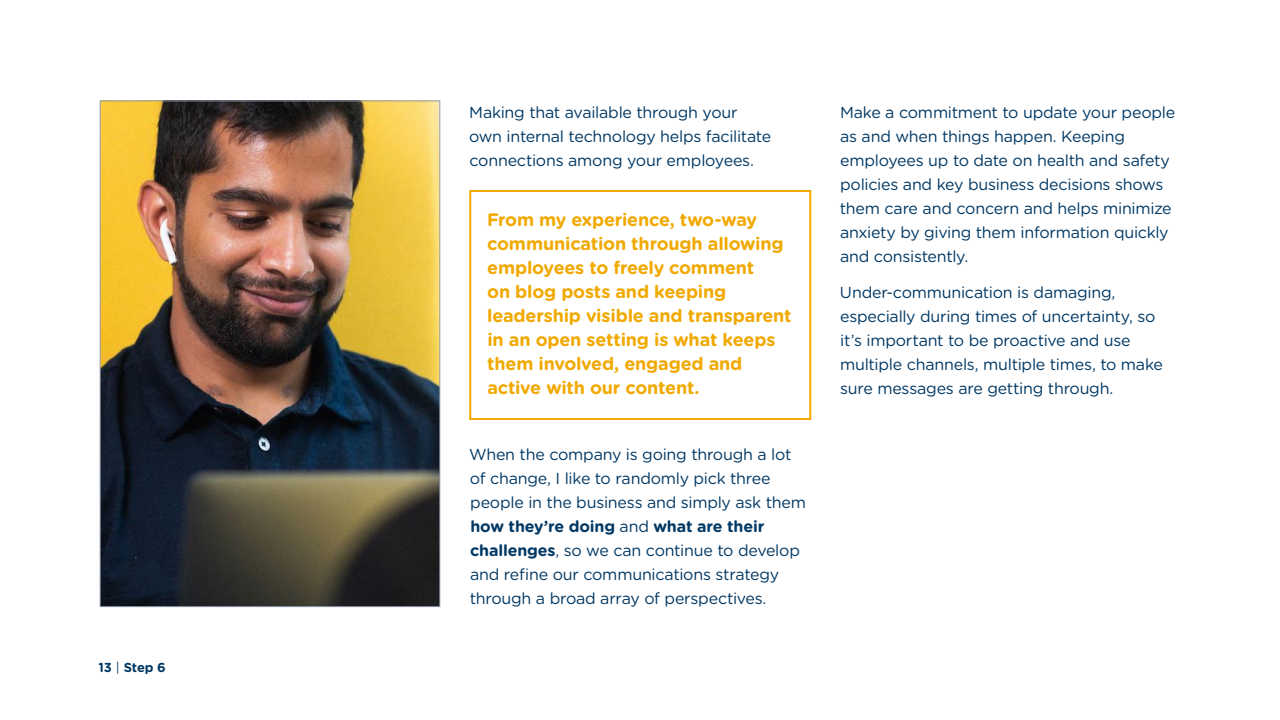
<style>
.page{position:relative;width:1280px;height:720px;background:#fff}
.page>*{position:absolute;margin:0;border:0;box-sizing:border-box;transform-origin:0 0}
.t1{font:700 18px/24px "Gotham Rounded";letter-spacing:-.01em;color:#f1a900}
.t2{font:16px/24px "Gotham Rounded";letter-spacing:-.015em;color:#003864}
.t3{font:700 13px "Gotham Rounded";letter-spacing:-.01em;color:#003864}
.s1{font-weight:400}
.s2{font-weight:700}
</style>
<div class="page">
<div style="left:469px;top:190px;width:342px;height:230px;border:2px solid #f1a900"></div>
<img style="left:102px;top:103px;width:336px;height:502px">
<p class="t3" style="left:98px;top:658px;width:69px">13 <span class="s1">|</span> Step 6</p>
<p class="t2" style="left:469px;top:100px;width:303px">Making that available through your own internal technology helps facilitate connections among your employees.</p>
<p class="t1" style="left:487px;top:207px;width:306px">From my experience, two-way communication through allowing employees to freely comment<br>on blog posts and keeping leadership visible and transparent in an open setting is what keeps them involved, engaged and active with our content.</p>
<p class="t2" style="left:469px;top:442px;width:339px">When the company is going through a lot of change, I like to randomly pick three people in the business and simply ask them <span class="s2">how they’re doing</span> and <span class="s2">what are their challenges</span>, so we can continue to develop and refine our communications strategy through a broad array of perspectives.</p>
<p class="t2" style="left:840px;top:100px;width:337px">Make a commitment to update your people as and when things happen. Keeping employees up to date on health and safety policies and key business decisions shows them care and concern and helps minimize anxiety by giving them information quickly and consistently.</p>
<p class="t2" style="left:840px;top:280px;width:324px">Under-communication is damaging, especially during times of uncertainty, so it’s important to be proactive and use multiple channels, multiple times, to make sure messages are getting through.</p>
</div>
